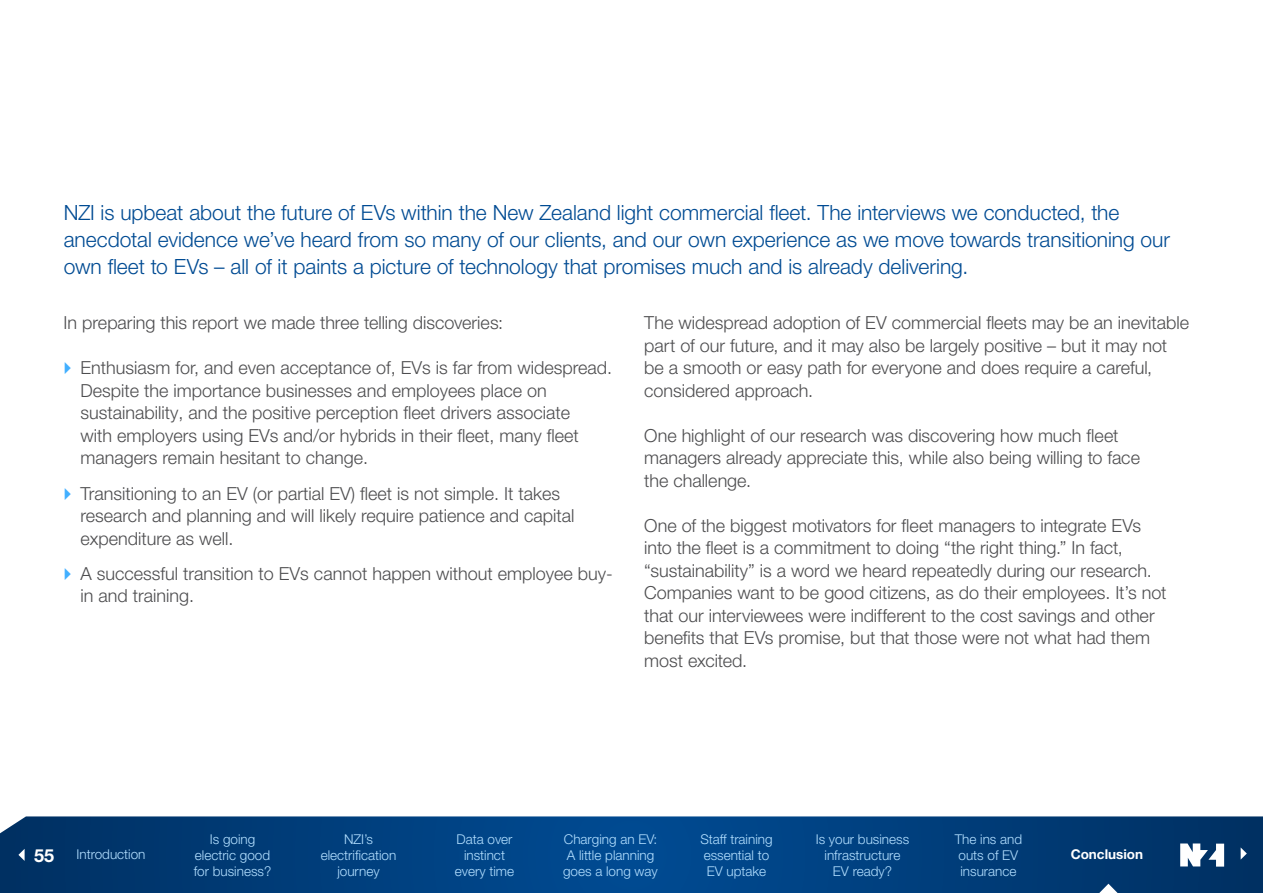
<style>
.page{position:relative;width:1263px;height:893px;background:#fff}
.page>*{position:absolute;margin:0;border:0;box-sizing:border-box;transform-origin:0 0}
.t1{font:300 21px/27px "Helvetica Neue LT Pro";letter-spacing:-.005em;color:#004b93}
.t2{font:300 18px/22.5px "Helvetica Neue LT Pro";color:#4d4d4f}
.t3{font:700 18px "Helvetica Neue LT Pro";color:#fff}
.t4{font:300 13.5px/15.8px "Helvetica Neue LT Pro";color:#b3dfff;text-align:center}
.t5{font:700 13.5px "Helvetica Neue LT Pro";color:#fff}
</style>
<div class="page">
<svg style="left:0;top:816px;width:1263px;height:77px;background:#023f7b"></svg>
<svg style="left:18px;top:849px;width:7px;height:12px"></svg>
<svg style="left:1241px;top:847px;width:6px;height:13px"></svg>
<svg style="left:1099px;top:884px;width:18px;height:9px"></svg>
<svg style="left:1180px;top:843px;width:44px;height:24px"></svg>
<p class="t1" style="left:64px;top:199px;width:1108px">NZI is upbeat about the future of EVs within the New Zealand light commercial fleet. The interviews we conducted, the anecdotal evidence we’ve heard from so many of our clients, and our own experience as we move towards transitioning our own fleet to EVs – all of it paints a picture of technology that promises much and is already delivering.</p>
<p class="t2" style="left:64px;top:311px;width:441px">In preparing this report we made three telling discoveries:</p>
<p class="t2" style="left:81px;top:356px;width:533px">Enthusiasm for, and even acceptance of, EVs is far from widespread.<br>Despite the importance businesses and employees place on sustainability, and the positive perception fleet drivers associate<br>with employers using EVs and/or hybrids in their fleet, many fleet managers remain hesitant to change.</p>
<p class="t2" style="left:81px;top:482px;width:495px">Transitioning to an EV (or partial EV) fleet is not simple. It takes research and planning and will likely require patience and capital expenditure as well.</p>
<p class="t2" style="left:81px;top:562px;width:534px">A successful transition to EVs cannot happen without employee buy&shy;in and training.</p>
<p class="t2" style="left:644px;top:311px;width:546px">The widespread adoption of EV commercial fleets may be an inevitable part of our future, and it may also be largely positive – but it may not be a smooth or easy path for everyone and does require a careful, considered approach.</p>
<p class="t2" style="left:644px;top:424px;width:497px">One highlight of our research was discovering how much fleet managers already appreciate this, while also being willing to face the challenge.</p>
<p class="t2" style="left:644px;top:514px;width:524px">One of the biggest motivators for fleet managers to integrate EVs into the fleet is a commitment to doing “the right thing.” In fact, “sustainability” is a word we heard repeatedly during our research.<br>Companies want to be good citizens, as do their employees. It’s not that our interviewees were indifferent to the cost savings and other benefits that EVs promise, but that those were not what had them most excited.</p>
<p class="t3" style="left:34px;top:844px;width:22px">55</p>
<p class="t4" style="left:77px;top:846px;width:71px">Introduction</p>
<p class="t4" style="left:194px;top:831px;width:79px">Is going electric good for business?</p>
<p class="t4" style="left:321px;top:831px;width:77px">NZI’s electrification journey</p>
<p class="t4" style="left:455px;top:831px;width:61px">Data over instinct every time</p>
<p class="t4" style="left:563px;top:831px;width:96px;text-align:left">Charging an EV:<br>A little planning goes a long way</p>
<p class="t4" style="left:700px;top:831px;width:74px;text-align:left">Staff training essential to<br>EV uptake</p>
<p class="t4" style="left:816px;top:831px;width:95px">Is your business infrastructure<br>EV ready?</p>
<p class="t4" style="left:955px;top:831px;width:69px;text-align:left">The ins and outs of EV insurance</p>
<p class="t5" style="left:1071px;top:846px;width:74px">Conclusion</p>
</div>
